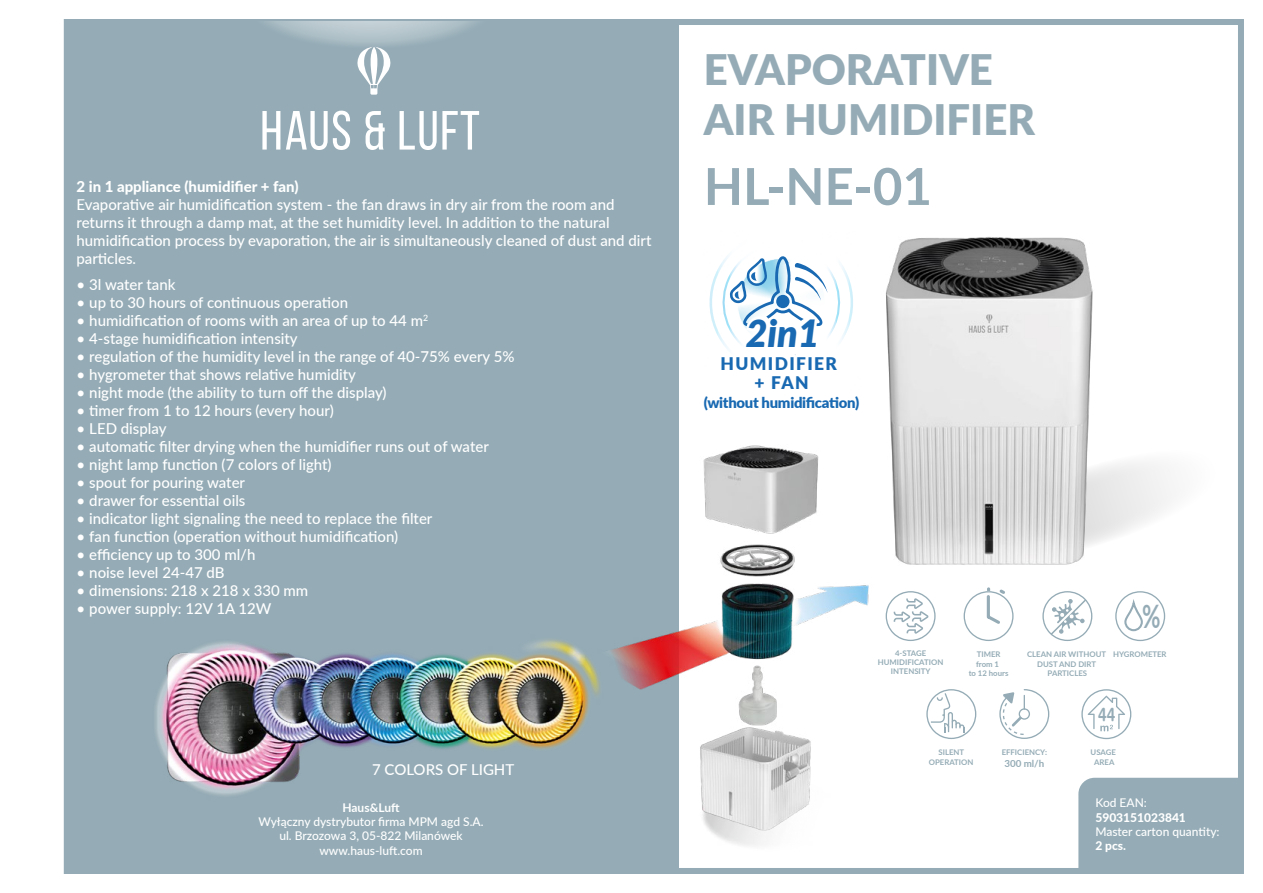
<style>
.page{position:relative;width:1263px;height:893px;background:#fff}
.page>*{position:absolute;margin:0;border:0;box-sizing:border-box;transform-origin:0 0}
.t1{font:700 51px "Lato";color:#95acb6}
.t2{font:900 42px/50.4px "Lato";color:#95acb6}
.t3{font:italic 900 37.5px "Lato";color:#1869b2}
.t4{font:700 32.4px "Lato";color:#95acb6;scale:.69 1}
.t5{font:18.9px "Swis 721 Bd Rnd EU";color:#95acb6;scale:.8 1}
.t6{font:900 17.4px/19px "Lato";letter-spacing:.08em;color:#1869b2;text-align:center}
.t7{font:900 16.95px "Lato";letter-spacing:-.02em;color:#1869b2}
.t8{font:500 15px/18px "Lato";color:#fff}
.t9{font:800 15px "Lato";color:#fff}
.t10{font:900 14.85px "Lato";letter-spacing:-.02em;color:#1869b2}
.t11{font:500 12px/14.4px "Lato";color:#fff;text-align:center}
.t12{font:800 12px "Lato";color:#fff}
.t13{font:700 12px "Lato";color:#fff}
.t14{font:700 9.75px "Lato";color:#95acb6}
.t15{font:700 7.8px/9.3px "Lato";color:#95acb6;text-align:center}
.s1{font-size:21.3px}
</style>
<div class="page">
<div style="left:64px;top:21px;width:614px;height:851px;background:#95acb6"></div>
<svg style="left:266px;top:21px;width:209px;height:74px"></svg>
<svg style="left:262px;top:111px;width:18px;height:39px"></svg>
<svg style="left:286px;top:111px;width:64px;height:39px"></svg>
<svg style="left:366px;top:111px;width:19px;height:39px"></svg>
<svg style="left:400px;top:111px;width:79px;height:39px"></svg>
<div style="left:1078px;top:778px;width:163px;height:93px;background:#95acb6"></div>
<svg style="left:1098px;top:463px;width:74px;height:79px"></svg>
<img style="left:886px;top:237px;width:212px;height:328px">
<svg style="left:1115px;top:591px;width:50px;height:50px"></svg>
<div style="left:1124px;top:602px;width:19px;height:29px;border:2px solid #95acb6;border-radius:8px"></div>
<svg style="left:963px;top:587px;width:50px;height:54px"></svg>
<svg style="left:1042px;top:591px;width:50px;height:50px"></svg>
<svg style="left:886px;top:591px;width:49px;height:50px"></svg>
<svg style="left:999px;top:689px;width:50px;height:50px"></svg>
<svg style="left:926px;top:689px;width:50px;height:50px"></svg>
<svg style="left:1081px;top:689px;width:50px;height:50px"></svg>
<img style="left:155px;top:640px;width:430px;height:156px">
<img style="left:585px;top:426px;width:292px;height:448px">
<svg style="left:709px;top:255px;width:144px;height:95px"></svg>
<p class="t9" style="left:77px;top:175px;width:224px">2 in 1 appliance (humidifier + fan)</p>
<p class="t8" style="left:77px;top:195px;width:576px">Evaporative air humidification system - the fan draws in dry air from the room and returns it through a damp mat, at the set humidity level. In addition to the natural humidification process by evaporation, the air is simultaneously cleaned of dust and dirt particles.</p>
<p class="t8" style="left:77px;top:275px;width:100px">• 3l water tank</p>
<p class="t8" style="left:77px;top:293px;width:273px">• up to 30 hours of continuous operation</p>
<p class="t8" style="left:77px;top:311px;width:353px">• humidification of rooms with an area of up to 44 m<sup>2</sup></p>
<p class="t8" style="left:77px;top:329px;width:223px">• 4-stage humidification intensity</p>
<p class="t8" style="left:77px;top:347px;width:439px">• regulation of the humidity level in the range of 40-75% every 5%</p>
<p class="t8" style="left:77px;top:365px;width:281px">• hygrometer that shows relative humidity</p>
<p class="t8" style="left:77px;top:383px;width:312px">• night mode (the ability to turn off the display)</p>
<p class="t8" style="left:77px;top:401px;width:259px">• timer from 1 to 12 hours (every hour)</p>
<p class="t8" style="left:77px;top:419px;width:92px">• LED display</p>
<p class="t8" style="left:77px;top:437px;width:414px">• automatic filter drying when the humidifier runs out of water</p>
<p class="t8" style="left:77px;top:455px;width:257px">• night lamp function (7 colors of light)</p>
<p class="t8" style="left:77px;top:473px;width:170px">• spout for pouring water</p>
<p class="t8" style="left:77px;top:491px;width:170px">• drawer for essential oils</p>
<p class="t8" style="left:77px;top:509px;width:357px">• indicator light signaling the need to replace the filter</p>
<p class="t8" style="left:77px;top:527px;width:323px">• fan function (operation without humidification)</p>
<p class="t8" style="left:77px;top:545px;width:180px">• efficiency up to 300 ml/h</p>
<p class="t8" style="left:77px;top:563px;width:150px">• noise level 24-47 dB</p>
<p class="t8" style="left:77px;top:581px;width:233px">• dimensions: 218 x 218 x 330 mm</p>
<p class="t8" style="left:77px;top:599px;width:197px">• power supply: 12V 1A 12W</p>
<p class="t8" style="left:372px;top:760px;width:144px">7 COLORS OF LIGHT</p>
<p class="t13" style="left:342px;top:798px;width:59px">Haus&amp;Luft</p>
<p class="t11" style="left:258px;top:814px;width:227px">Wyłączny dystrybutor firma MPM agd S.A. ul. Brzozowa 3, 05-822 Milanówek www.haus-luft.com</p>
<h2 class="t2" style="left:704px;top:42px;width:333px">EVAPORATIVE<br>AIR HUMIDIFIER</h2>
<h1 class="t1" style="left:704px;top:149px;width:230px">HL-NE-01</h1>
<h3 class="t3" style="left:746px;top:305px;width:75px">2in1</h3>
<p class="t6" style="left:725px;top:354px;width:115px">NAWILŻACZ</p>
<p class="t7" style="left:715px;top:370px;width:133px"><span class="s1">+</span> WENTYLATOR</p>
<p class="t6" style="left:720px;top:354px;width:118px">HUMIDIFIER + FAN</p>
<p class="t10" style="left:704px;top:392px;width:157px">(without humidification)</p>
<p class="t15" style="left:878px;top:648px;width:67px">4-STAGE<br>HUMIDIFICATION<br>INTENSITY</p>
<h3 class="t4" style="left:1142px;top:592px;width:28px">%</h3>
<p class="t15" style="left:969px;top:649px;width:41px">TIMER from 1<br>to 12 hours</p>
<p class="t15" style="left:1027px;top:649px;width:81px">CLEAN AIR WITHOUT<br>DUST AND DIRT<br>PARTICLES</p>
<p class="t15" style="left:1113px;top:649px;width:55px">HYGROMETER</p>
<p class="t5" style="left:1098px;top:703px;width:23px">44</p>
<p class="t15" style="left:1002px;top:747px;width:47px">EFFICIENCY:</p>
<p class="t14" style="left:1004px;top:756px;width:42px">300 ml/h</p>
<p class="t15" style="left:929px;top:748px;width:46px">SILENT<br>OPERATION</p>
<p class="t15" style="left:1090px;top:747px;width:27px">USAGE<br>AREA</p>
<p class="t11" style="left:1095px;top:795px;width:53px">Kod EAN:</p>
<p class="t12" style="left:1095px;top:808px;width:92px">5903151023841</p>
<p class="t11" style="left:1095px;top:824px;width:126px">Master carton quantity:</p>
<p class="t12" style="left:1095px;top:837px;width:32px">2 pcs.</p>
</div>
